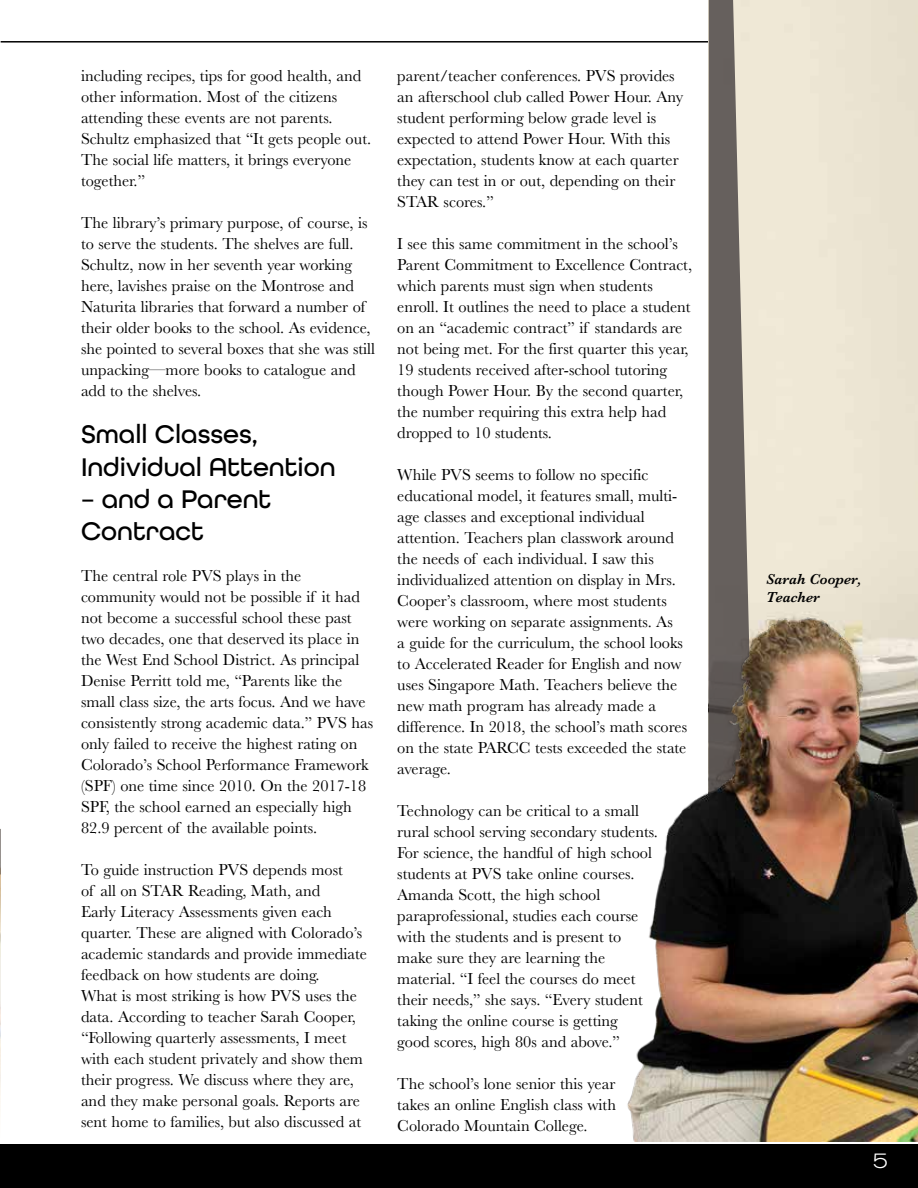
<style>
.page{position:relative;width:918px;height:1188px;background:#fff}
.page>*{position:absolute;margin:0;border:0;box-sizing:border-box;transform-origin:0 0}
.t1{font:500 27px/32.4px "All Round Gothic";color:#000}
.t2{font:300 expanded 21px "Akzidenz Grotesk BE";color:#fff}
.t3{font:16.5px/21px "Baskerville";color:#000}
.t4{font:italic 600 15px/18px "Baskerville";color:#000}
</style>
<div class="page">
<div style="left:0;top:1144px;width:918px;height:44px;background:#000"></div>
<hr style="left:1px;top:41px;width:917px;height:2px;background:#000">
<div style="left:753px;top:0;width:165px;height:587px;background:#ece5d3"></div>
<img style="left:0;top:875px;width:1px;height:229px">
<svg style="left:0;top:828px;width:1px;height:47px"></svg>
<svg style="left:708px;top:0;width:45px;height:587px;background:#8f8881"></svg>
<img style="left:627px;top:587px;width:291px;height:555px">
<p class="t3" style="left:81px;top:65px;width:292px">including recipes, tips for good health, and other information. Most of the citizens attending these events are not parents.<br>Schultz emphasized that “It gets people out.<br>The social life matters, it brings everyone together.”</p>
<p class="t3" style="left:81px;top:212px;width:296px">The library’s primary purpose, of course, is to serve the students. The shelves are full.<br>Schultz, now in her seventh year working here, lavishes praise on the Montrose and Naturita libraries that forward a number of their older books to the school. As evidence, she pointed to several boxes that she was still unpacking—more books to catalogue and add to the shelves.</p>
<h1 class="t1" style="left:81px;top:418px;width:256px">Small Classes,<br>Individual Attention</h1>
<h1 class="t1" style="left:81px;top:483px;width:192px">– and a Parent<br>Contract</h1>
<p class="t3" style="left:81px;top:565px;width:294px">The central role PVS plays in the community would not be possible if it had not become a successful school these past two decades, one that deserved its place in the West End School District. As principal Denise Perritt told me, “Parents like the small class size, the arts focus. And we have consistently strong academic data.” PVS has only failed to receive the highest rating on Colorado’s School Performance Framework (SPF) one time since 2010. On the 2017-18<br>SPF, the school earned an especially high 82.9 percent of the available points.</p>
<p class="t3" style="left:81px;top:859px;width:287px">To guide instruction PVS depends most<br>of all on STAR Reading, Math, and<br>Early Literacy Assessments given each quarter. These are aligned with Colorado’s academic standards and provide immediate feedback on how students are doing.<br>What is most striking is how PVS uses the data. According to teacher Sarah Cooper, “Following quarterly assessments, I meet with each student privately and show them their progress. We discuss where they are, and they make personal goals. Reports are sent home to families, but also discussed at</p>
<p class="t3" style="left:397px;top:65px;width:288px">parent/teacher conferences. PVS provides an afterschool club called Power Hour. Any student performing below grade level is expected to attend Power Hour. With this expectation, students know at each quarter they can test in or out, depending on their STAR scores.”</p>
<p class="t3" style="left:397px;top:233px;width:296px">I see this same commitment in the school’s Parent Commitment to Excellence Contract, which parents must sign when students enroll. It outlines the need to place a student on an “academic contract” if standards are not being met. For the first quarter this year, 19 students received after-school tutoring though Power Hour. By the second quarter, the number requiring this extra help had dropped to 10 students.</p>
<p class="t3" style="left:397px;top:464px;width:291px">While PVS seems to follow no specific educational model, it features small, multi&shy;age classes and exceptional individual attention. Teachers plan classwork around the needs of each individual. I saw this individualized attention on display in Mrs.<br>Cooper’s classroom, where most students were working on separate assignments. As<br>a guide for the curriculum, the school looks to Accelerated Reader for English and now uses Singapore Math. Teachers believe the new math program has already made a difference. In 2018, the school’s math scores on the state PARCC tests exceeded the state average.</p>
<p class="t3" style="left:397px;top:800px;width:262px">Technology can be critical to a small rural school serving secondary students.<br>For science, the handful of high school students at PVS take online courses.<br>Amanda Scott, the high school paraprofessional, studies each course with the students and is present to make sure they are learning the material. “I feel the courses do meet their needs,” she says. “Every student taking the online course is getting<br>good scores, high 80s and above.”</p>
<p class="t3" style="left:397px;top:1073px;width:220px;text-align:justify">The school’s lone senior this year takes an online English class with Colorado Mountain College.</p>
<p class="t4" style="left:766px;top:570px;width:97px">Sarah Cooper,<br>Teacher</p>
<p class="t2" style="left:873px;top:1149px;width:17px">5</p>
</div>
